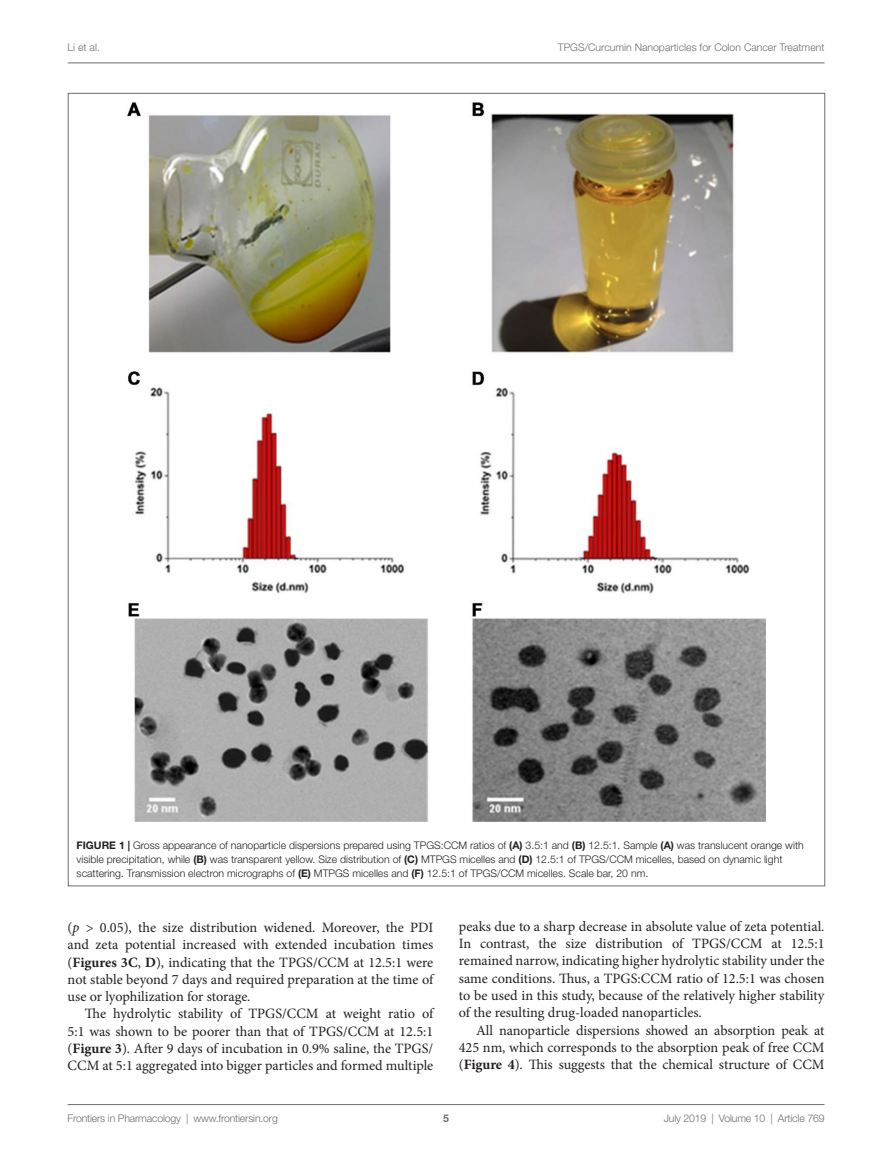
<style>
.page{position:relative;width:893px;height:1170px;background:#fff}
.page>*{position:absolute;margin:0;border:0;box-sizing:border-box;transform-origin:0 0}
.T{font:14.25px/17.2px "Minion Pro";letter-spacing:-.005em;color:#231f20;text-align:justify}
.T1{font:14.25px/17.2px "Minion Pro";letter-spacing:-.005em;color:#231f20;text-align:justify}
.FC{font:300 10.5px/14.2px "Helvetica Neue LT Std";color:#231f20}
.t1{font:300 10.5px "Helvetica Neue LT Std";letter-spacing:-.015em;color:#6c6d70}
.t2{font:700 10.5px "Helvetica Neue LT Std";color:#6c6d70}
.s1{font-weight:700}
.s2{font-style:italic}
</style>
<div class="page">
<hr style="left:68px;top:63px;width:756px;height:1px;background:#6c6d70">
<hr style="left:68px;top:1104px;width:756px;height:1px;background:#6c6d70">
<img style="left:128px;top:102px;width:637px;height:719px">
<p class="t1" style="left:68px;top:41px;width:34px">Li et al.</p>
<p class="t1" style="left:558px;top:41px;width:268px">TPGS/Curcumin Nanoparticles for Colon Cancer Treatment</p>
<p class="FC" style="left:77px;top:837px;width:729px"><span class="s1">FIGURE 1 |</span> Gross appearance of nanoparticle dispersions prepared using TPGS:CCM ratios of <span class="s1">(A)</span> 3.5:1 and <span class="s1">(B)</span> 12.5:1. Sample <span class="s1">(A)</span> was translucent orange with visible precipitation, while <span class="s1">(B)</span> was transparent yellow. Size distribution of <span class="s1">(C)</span> MTPGS micelles and <span class="s1">(D)</span> 12.5:1 of TPGS/CCM micelles, based on dynamic light scattering. Transmission electron micrographs of <span class="s1">(E)</span> MTPGS micelles and <span class="s1">(F)</span> 12.5:1 of TPGS/CCM micelles. Scale bar, 20 nm.</p>
<p class="T1" style="left:68px;top:918px;width:367px">(<span class="s2">p</span> &gt; 0.05), the size distribution widened. Moreover, the PDI and zeta potential increased with extended incubation times (<span class="s1">Figures 3C</span>, <span class="s1">D</span>), indicating that the TPGS/CCM at 12.5:1 were not stable beyond 7 days and required preparation at the time of use or lyophilization for storage.</p>
<p class="T" style="left:68px;top:1005px;width:367px;text-indent:17px">The hydrolytic stability of TPGS/CCM at weight ratio of 5:1 was shown to be poorer than that of TPGS/CCM at 12.5:1 (<span class="s1">Figure 3</span>). After 9 days of incubation in 0.9% saline, the TPGS/ CCM at 5:1 aggregated into bigger particles and formed multiple</p>
<p class="T" style="left:459px;top:917px;width:367px">peaks due to a sharp decrease in absolute value of zeta potential.<br>In contrast, the size distribution of TPGS/CCM at 12.5:1 remained narrow, indicating higher hydrolytic stability under the same conditions. Thus, a TPGS:CCM ratio of 12.5:1 was chosen to be used in this study, because of the relatively higher stability of the resulting drug-loaded nanoparticles.</p>
<p class="T" style="left:459px;top:1021px;width:367px;text-indent:17px">All nanoparticle dispersions showed an absorption peak at 425 nm, which corresponds to the absorption peak of free CCM (<span class="s1">Figure 4</span>). This suggests that the chemical structure of CCM</p>
<p class="t1" style="left:68px;top:1111px;width:212px">Frontiers in Pharmacology | www.frontiersin.org</p>
<p class="t2" style="left:443px;top:1111px;width:7px">5</p>
<p class="t1" style="left:664px;top:1111px;width:162px">July 2019 | Volume 10 | Article 769</p>
</div>
